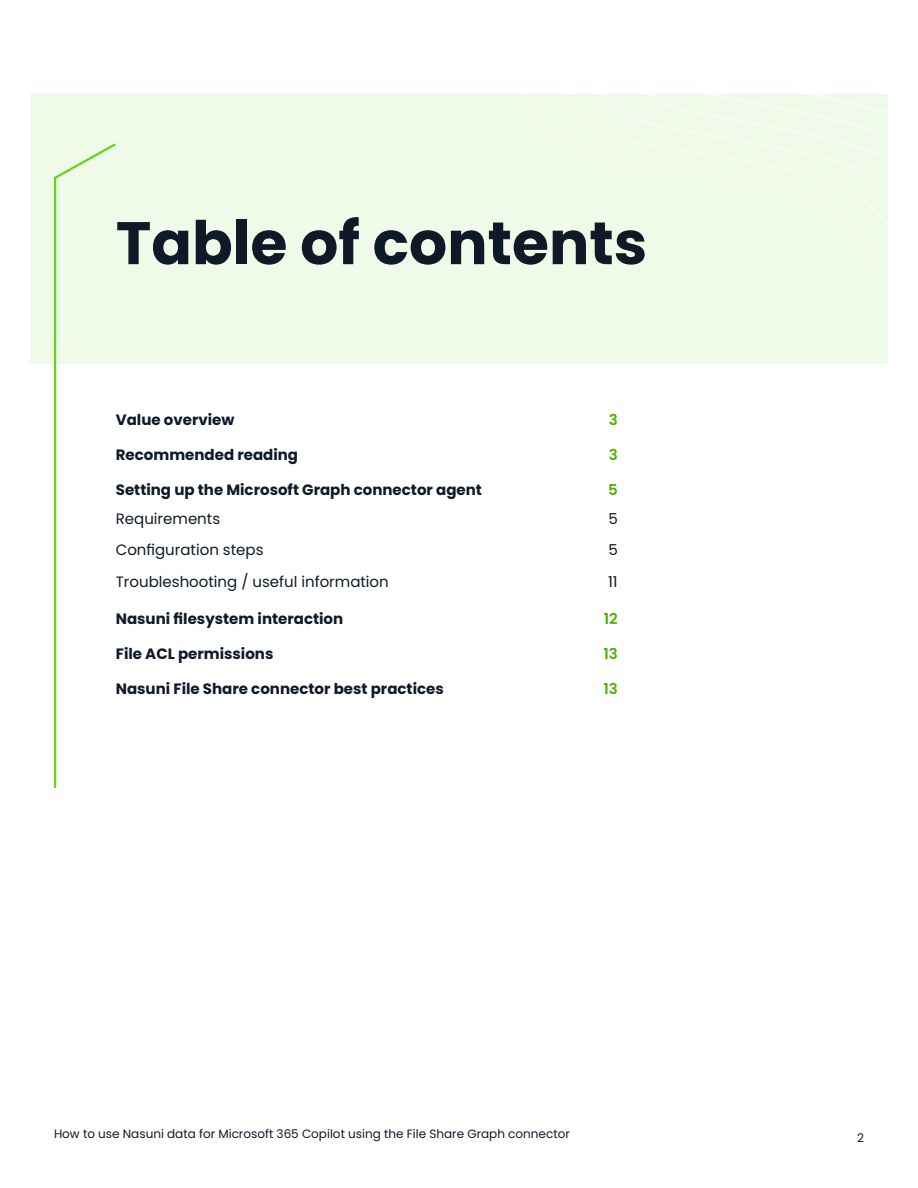
<style>
.page{position:relative;width:918px;height:1188px;background:#fff}
.page>*{position:absolute;margin:0;border:0;box-sizing:border-box;transform-origin:0 0}
.Page_Headline{font:700 60px "Poppins";color:#0f1a29}
.t1{font:700 15px "Poppins";color:#0f1a29}
.t2{font:15px "Poppins";color:#0f1a29}
.t3{font:600 15px "Poppins";color:#52b000}
.t4{font:12px "Poppins";color:#0f1a29}
</style>
<div class="page">
<div style="left:30px;top:94px;width:858px;height:270px;background:#effbe8"></div>
<svg style="left:54px;top:143px;width:62px;height:645px"></svg>
<svg style="left:688px;top:94px;width:200px;height:184px"></svg>
<p class="Page_Headline" style="left:116px;top:208px;width:533px">Table of contents</p>
<p class="t1" style="left:116px;top:411px;width:120px">Value overview</p>
<p class="t3" style="left:609px;top:411px;width:10px">3</p>
<p class="t1" style="left:116px;top:446px;width:184px">Recommended reading</p>
<p class="t3" style="left:609px;top:446px;width:10px">3</p>
<p class="t1" style="left:116px;top:481px;width:368px">Setting up the Microsoft Graph connector agent</p>
<p class="t3" style="left:608px;top:481px;width:11px">5</p>
<p class="t2" style="left:116px;top:510px;width:106px">Requirements</p>
<p class="t2" style="left:608px;top:510px;width:11px">5</p>
<p class="t2" style="left:116px;top:541px;width:149px">Configuration steps</p>
<p class="t2" style="left:608px;top:541px;width:11px">5</p>
<p class="t2" style="left:116px;top:573px;width:275px">Troubleshooting / useful information</p>
<p class="t2" style="left:608px;top:573px;width:11px">11</p>
<p class="t1" style="left:116px;top:610px;width:229px">Nasuni filesystem interaction</p>
<p class="t3" style="left:604px;top:610px;width:16px">12</p>
<p class="t1" style="left:116px;top:645px;width:159px">File ACL permissions</p>
<p class="t3" style="left:603px;top:645px;width:16px">13</p>
<p class="t1" style="left:116px;top:680px;width:330px">Nasuni File Share connector best practices</p>
<p class="t3" style="left:603px;top:680px;width:16px">13</p>
<p class="t4" style="left:54px;top:1127px;width:517px">How to use Nasuni data for Microsoft 365 Copilot using the File Share Graph connector</p>
<p class="t4" style="left:857px;top:1131px;width:8px">2</p>
</div>
